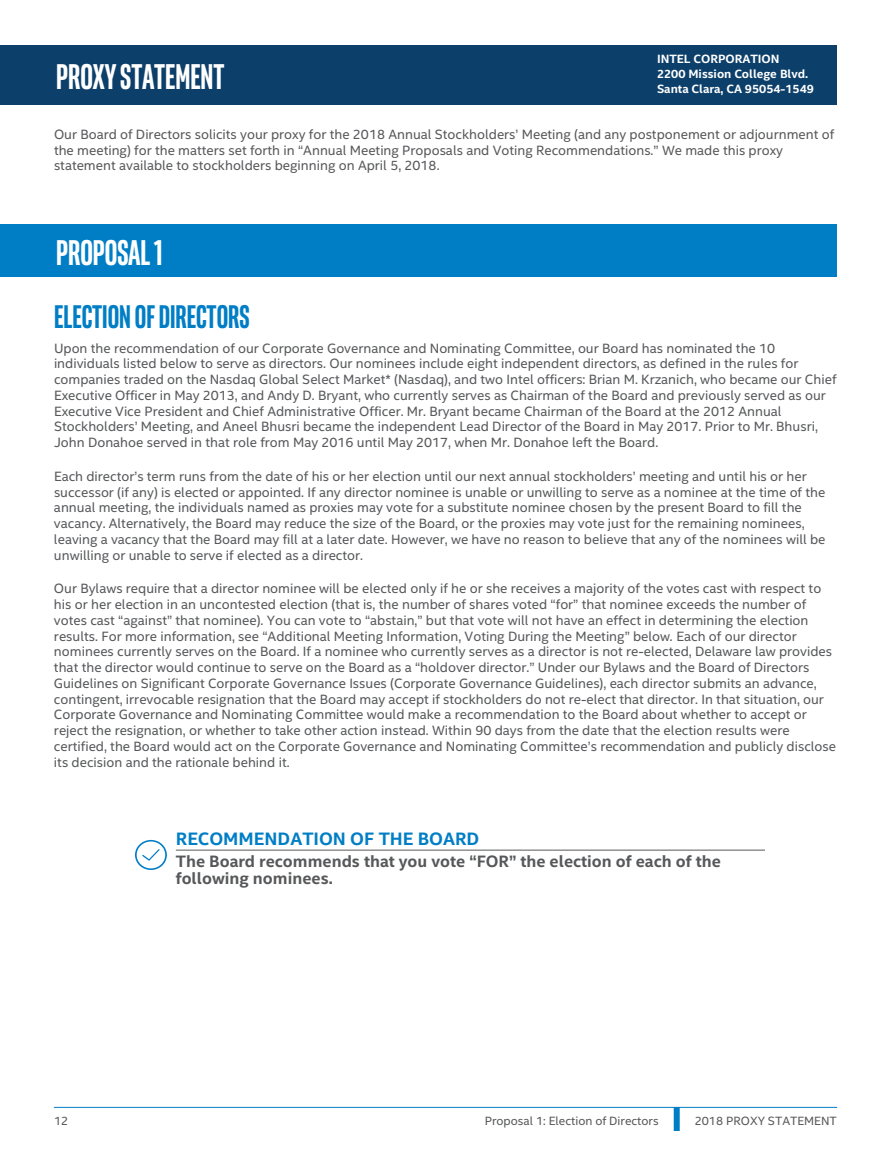
<style>
.page{position:relative;width:891px;height:1161px;background:#fff}
.page>*{position:absolute;margin:0;border:0;box-sizing:border-box;transform-origin:0 0}
.t1{font:700 36px "Intel Clear Pro";color:#fff}
.t2{font:700 33px "Intel Clear Pro";color:#007ec5}
.t3{font:700 18px "Intel Clear";color:#007ec5}
.t4{font:700 16.5px/16.5px "Intel Clear";color:#57585a}
.t5{font:13.5px/15.8px "Intel Clear";color:#57585a}
.t6{font:700 12px/15px "Intel Clear";color:#fff}
.t7{font:12px "Intel Clear";color:#57585a}
.s1{font-style:italic}
</style>
<div class="page">
<div style="left:0;top:45px;width:657px;height:60px;background:#0c3f6a"></div>
<div style="left:657px;top:45px;width:180px;height:60px;background:#0c3f6a"></div>
<div style="left:0;top:224px;width:837px;height:53px;background:#007ec5"></div>
<svg style="left:135px;top:840px;width:32px;height:30px"></svg>
<hr style="left:176px;top:850px;width:589px;height:1px;background:#57585a">
<hr style="left:54px;top:1107px;width:783px;height:1px;background:#007ec5">
<div style="left:674px;top:1110px;width:6px;height:18px;background:#007ec5"></div>
<h1 class="t1" style="left:56px;top:64px;width:170px">PROXYSTATEMENT</h1>
<p class="t6" style="left:657px;top:53px;width:159px">INTEL CORPORATION<br>2200 Mission College Blvd.<br>Santa Clara, CA 95054-1549</p>
<p class="t5" style="left:54px;top:128px;width:782px">Our Board of Directors solicits your proxy for the 2018 Annual Stockholders’ Meeting (and any postponement or adjournment of the meeting) for the matters set forth in “Annual Meeting Proposals and Voting Recommendations.” We made this proxy statement available to stockholders beginning on April 5, 2018.</p>
<h1 class="t1" style="left:56px;top:240px;width:108px">PROPOSAL1</h1>
<h2 class="t2" style="left:54px;top:305px;width:197px">ELECTION OFDIRECTORS</h2>
<p class="t5" style="left:54px;top:341px;width:784px">Upon the recommendation of our Corporate Governance and Nominating Committee, our Board has nominated the 10 individuals listed below to serve as directors. Our nominees include eight independent directors, as defined in the rules for companies traded on the Nasdaq Global Select Market* (Nasdaq), and two Intel officers: Brian M. Krzanich, who became our Chief Executive Officer in May 2013, and Andy D. Bryant, who currently serves as Chairman of the Board and previously served as our Executive Vice President and Chief Administrative Officer. Mr. Bryant became Chairman of the Board at the 2012 Annual Stockholders’ Meeting, and Aneel Bhusri became the independent Lead Director of the Board in May 2017. Prior to Mr. Bhusri, John Donahoe served in that role from May 2016 until May 2017, when Mr. Donahoe left the Board.</p>
<p class="t5" style="left:54px;top:470px;width:773px">Each director’s term runs from the date of his or her election until our next annual stockholders’ meeting and until his or her successor (if any) is elected or appointed. If any director nominee is unable or unwilling to serve as a nominee at the time of the annual meeting, the individuals named as proxies may vote for a substitute nominee chosen by the present Board to fill the vacancy. Alternatively, the Board may reduce the size of the Board, or the proxies may vote just for the remaining nominees, leaving a vacancy that the Board may fill at a later date. However, we have no reason to believe that any of the nominees will be unwilling or unable to serve if elected as a director.</p>
<p class="t5" style="left:54px;top:582px;width:784px">Our Bylaws require that a director nominee will be elected only if he or she receives a majority of the votes cast with respect to his or her election in an uncontested election (that is, the number of shares voted “for” that nominee exceeds the number of votes cast “against” that nominee). You can vote to “abstain,” but that vote will not have an effect in determining the election results. For more information, see “Additional Meeting Information, Voting During the Meeting” below<span class="s1">.</span> Each of our director nominees currently serves on the Board. If a nominee who currently serves as a director is not re-elected, Delaware law provides that the director would continue to serve on the Board as a “holdover director.” Under our Bylaws and the Board of Directors Guidelines on Significant Corporate Governance Issues (Corporate Governance Guidelines), each director submits an advance, contingent, irrevocable resignation that the Board may accept if stockholders do not re-elect that director. In that situation, our Corporate Governance and Nominating Committee would make a recommendation to the Board about whether to accept or reject the resignation, or whether to take other action instead. Within 90 days from the date that the election results were certified, the Board would act on the Corporate Governance and Nominating Committee’s recommendation and publicly disclose its decision and the rationale behind it.</p>
<h3 class="t3" style="left:176px;top:832px;width:305px">RECOMMENDATION OF THE BOARD</h3>
<p class="t4" style="left:176px;top:855px;width:547px">The Board recommends that you vote “FOR” the election of each of the following nominees.</p>
<p class="t7" style="left:54px;top:1117px;width:16px">12</p>
<p class="t7" style="left:485px;top:1117px;width:175px">Proposal 1: Election of Directors</p>
<p class="t7" style="left:695px;top:1117px;width:144px">2018 PROXY STATEMENT</p>
</div>
